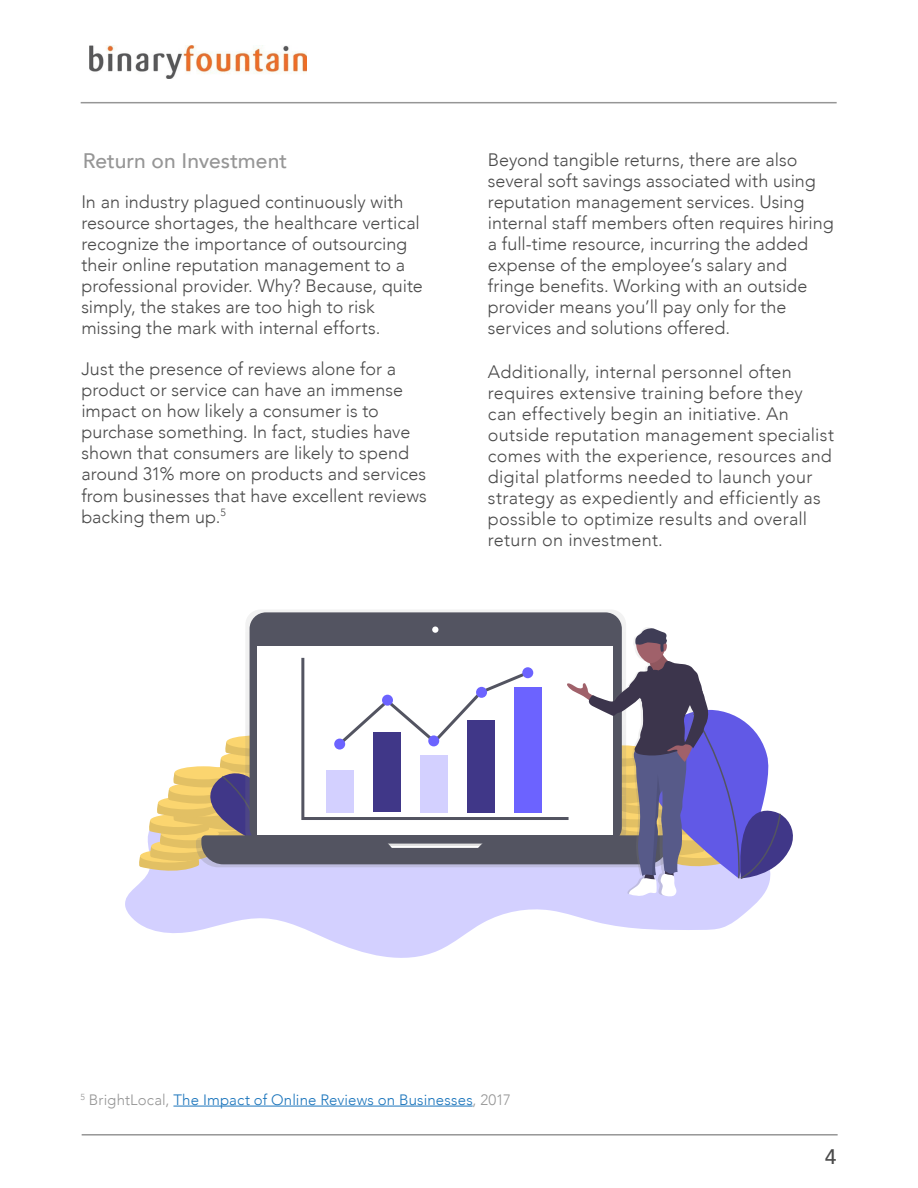
<style>
.page{position:relative;width:918px;height:1188px;background:#fff}
.page>*{position:absolute;margin:0;border:0;box-sizing:border-box;transform-origin:0 0}
.t1{font:500 21px "Avenir";color:#969696}
.t2{font:500 21px "Avenir";color:#4a4a4a}
.t3{font:300 18px/21px "Avenir";color:#4a4a4a}
.t4{font:300 15px "Avenir";letter-spacing:.01em;color:#1b75bc}
.s1{color:#969696}
</style>
<div class="page">
<img style="left:90px;top:46px;width:216px;height:33px">
<hr style="left:81px;top:102px;width:756px;height:1px;background:#969696">
<hr style="left:82px;top:1134px;width:756px;height:2px;background:#969696">
<svg style="left:125px;top:884px;width:637px;height:74px;fill:#d3d0ff"></svg>
<svg style="left:246px;top:610px;width:380px;height:17px"></svg>
<div style="left:250px;top:612px;width:372px;height:232px;background:#535461;border-radius:16px"></div>
<svg style="left:139px;top:627px;width:654px;height:270px"></svg>
<hr style="left:173px;top:1106px;width:300px;height:1px;background:#1b75bc">
<p class="t1" style="left:83px;top:143px;width:206px">Return on Investment</p>
<p class="t3" style="left:81px;top:192px;width:343px">In an industry plagued continuously with resource shortages, the healthcare vertical recognize the importance of outsourcing their online reputation management to a professional provider. Why? Because, quite simply, the stakes are too high to risk missing the mark with internal efforts.</p>
<p class="t3" style="left:81px;top:359px;width:347px">Just the presence of reviews alone for a product or service can have an immense impact on how likely a consumer is to purchase something. In fact, studies have shown that consumers are likely to spend around 31% more on products and services from businesses that have excellent reviews backing them up.<sup>5</sup></p>
<p class="t3" style="left:488px;top:149px;width:347px">Beyond tangible returns, there are also several soft savings associated with using reputation management services. Using internal staff members often requires hiring a full-time resource, incurring the added expense of the employee’s salary and fringe benefits. Working with an outside provider means you’ll pay only for the services and solutions offered.</p>
<p class="t3" style="left:488px;top:362px;width:348px">Additionally, internal personnel often requires extensive training before they can effectively begin an initiative. An outside reputation management specialist comes with the experience, resources and digital platforms needed to launch your strategy as expediently and efficiently as possible to optimize results and overall return on investment.</p>
<p class="t4" style="left:81px;top:1091px;width:432px"><sup>5</sup> <span class="s1">BrightLocal,</span> The Impact of Online Reviews on Businesses<span class="s1">, 2017</span></p>
<p class="t2" style="left:825px;top:1139px;width:13px">4</p>
</div>
